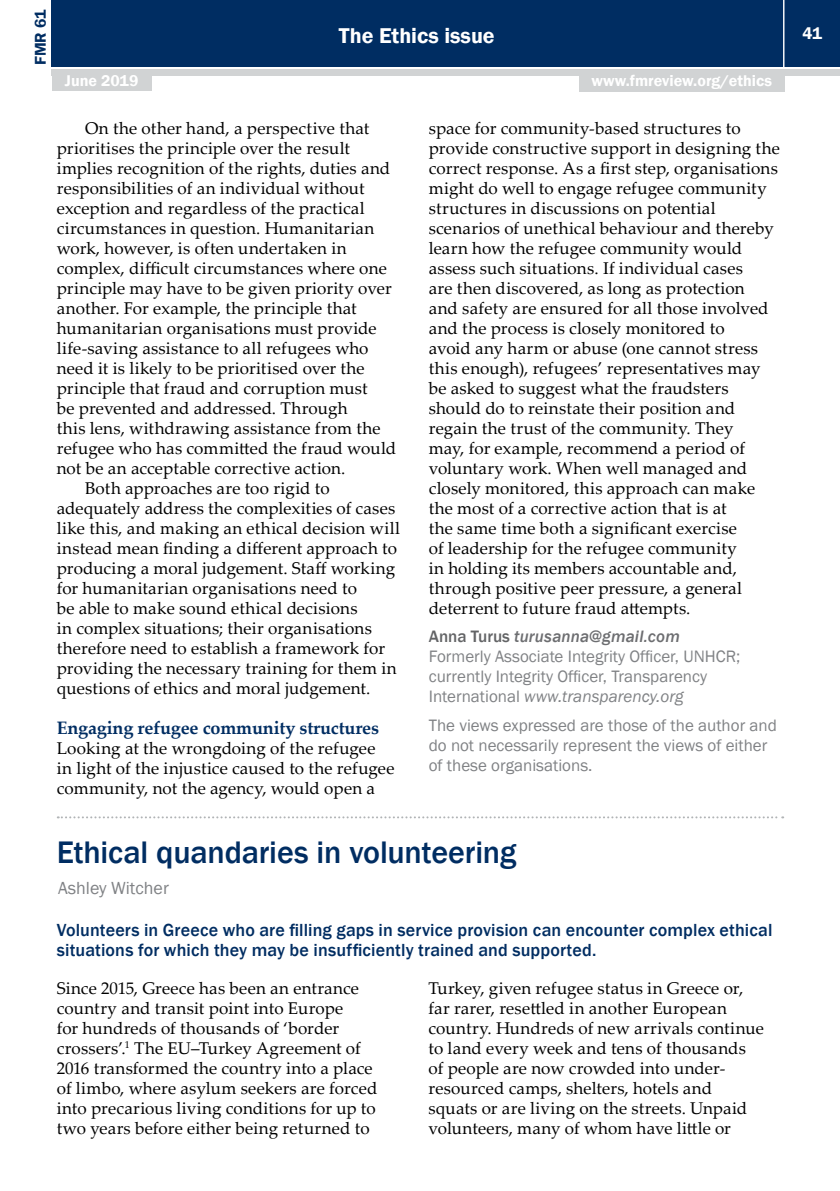
<style>
.page{position:relative;width:840px;height:1191px;background:#fff}
.page>*{position:absolute;margin:0;border:0;box-sizing:border-box;transform-origin:0 0}
.t1{font:500 32px "Franklin Gothic";letter-spacing:-.01em;color:#002d62}
.t2{font:600 22px "Franklin Gothic";color:#fff}
.t3{font:500 18px/20px "Franklin Gothic";letter-spacing:.01em;color:#002d62}
.t4{font:700 18px "Palatino Linotype";letter-spacing:-.01em;color:#002d62}
.t5{font:18px "Franklin Gothic";color:#808285}
.t6{font:17px/20px "Palatino Linotype";letter-spacing:.01em;color:#000}
.t7{font:17px/20px "Franklin Gothic";color:#808285}
.t8{font:600 17px "Franklin Gothic";color:#fff}
.t9{font:600 16px "Franklin Gothic";color:#fff}
.t10{font:600 16px "Franklin Gothic";color:#002d62}
.s1{font-weight:500;color:#636466}
.s2{font-weight:500;font-style:italic;color:#6d6e71}
.s3{font-style:italic}
</style>
<div class="page">
<div style="left:52px;top:0;width:787px;height:66px;background:#002d62"></div>
<div style="left:52px;top:69px;width:787px;height:6px;background:#d1d3d4"></div>
<hr style="left:782px;top:0;width:2px;height:68px;background:#fff">
<div style="left:52px;top:73px;width:99px;height:18px;background:#d1d3d4"></div>
<div style="left:578px;top:74px;width:206px;height:18px;background:#d1d3d4"></div>
<svg style="left:58px;top:816px;width:724px;height:2px"></svg>
<p class="t10" style="left:31px;top:65px;width:57px;rotate:-90deg">FMR 61</p>
<p class="t2" style="left:339px;top:22px;width:157px">The Ethics issue</p>
<p class="t9" style="left:65px;top:71px;width:75px">June 2019</p>
<p class="t9" style="left:591px;top:71px;width:182px">www.fmreview.org/ethics</p>
<p class="t6" style="left:85px;top:117px;width:286px">On the other hand, a perspective that</p>
<p class="t6" style="left:57px;top:137px;width:294px">prioritises the principle over the result</p>
<p class="t6" style="left:57px;top:157px;width:335px">implies recognition of the rights, duties and</p>
<p class="t6" style="left:57px;top:177px;width:309px">responsibilities of an individual without</p>
<p class="t6" style="left:57px;top:197px;width:309px">exception and regardless of the practical</p>
<p class="t6" style="left:57px;top:217px;width:319px">circumstances in question. Humanitarian</p>
<p class="t6" style="left:57px;top:237px;width:291px">work, however, is often undertaken in</p>
<p class="t6" style="left:57px;top:257px;width:331px">complex, difficult circumstances where one</p>
<p class="t6" style="left:57px;top:277px;width:336px">principle may have to be given priority over</p>
<p class="t6" style="left:57px;top:297px;width:301px">another. For example, the principle that</p>
<p class="t6" style="left:57px;top:317px;width:321px">humanitarian organisations must provide</p>
<p class="t6" style="left:57px;top:337px;width:313px">life-saving assistance to all refugees who</p>
<p class="t6" style="left:57px;top:357px;width:309px">need it is likely to be prioritised over the</p>
<p class="t6" style="left:57px;top:377px;width:312px">principle that fraud and corruption must</p>
<p class="t6" style="left:57px;top:397px;width:292px">be prevented and addressed. Through</p>
<p class="t6" style="left:57px;top:417px;width:325px">this lens, withdrawing assistance from the</p>
<p class="t6" style="left:57px;top:437px;width:341px">refugee who has committed the fraud would</p>
<p class="t6" style="left:57px;top:457px;width:290px">not be an acceptable corrective action.</p>
<p class="t6" style="left:85px;top:477px;width:246px">Both approaches are too rigid to</p>
<p class="t6" style="left:57px;top:497px;width:340px">adequately address the complexities of cases</p>
<p class="t6" style="left:57px;top:517px;width:344px">like this, and making an ethical decision will</p>
<p class="t6" style="left:57px;top:537px;width:341px">instead mean finding a different approach to</p>
<p class="t6" style="left:57px;top:557px;width:340px">producing a moral judgement. Staff working</p>
<p class="t6" style="left:57px;top:577px;width:301px">for humanitarian organisations need to</p>
<p class="t6" style="left:57px;top:597px;width:302px">be able to make sound ethical decisions</p>
<p class="t6" style="left:57px;top:617px;width:316px">in complex situations; their organisations</p>
<p class="t6" style="left:57px;top:637px;width:330px">therefore need to establish a framework for</p>
<p class="t6" style="left:57px;top:657px;width:341px">providing the necessary training for them in</p>
<p class="t6" style="left:57px;top:677px;width:315px">questions of ethics and moral judgement.</p>
<p class="t4" style="left:57px;top:715px;width:323px">Engaging refugee community structures</p>
<p class="t6" style="left:57px;top:737px;width:339px">Looking at the wrongdoing of the refugee in light of the injustice caused to the refugee community, not the agency, would open a</p>
<p class="t6" style="left:428px;top:117px;width:352px">space for community-based structures to provide constructive support in designing the correct response. As a first step, organisations might do well to engage refugee community structures in discussions on potential scenarios of unethical behaviour and thereby learn how the refugee community would assess such situations. If individual cases<br>are then discovered, as long as protection<br>and safety are ensured for all those involved and the process is closely monitored to<br>avoid any harm or abuse (one cannot stress this enough), refugees’ representatives may be asked to suggest what the fraudsters should do to reinstate their position and regain the trust of the community. They<br>may, for example, recommend a period of voluntary work. When well managed and closely monitored, this approach can make the most of a corrective action that is at<br>the same time both a significant exercise<br>of leadership for the refugee community<br>in holding its members accountable and, through positive peer pressure, a general deterrent to future fraud attempts.</p>
<p class="t7" style="left:428px;top:627px;width:313px"><span class="s1">Anna Turus</span> <span class="s2">turusanna@gmail.com </span>Formerly Associate Integrity Officer, UNHCR; currently Integrity Officer, Transparency International <span class="s3">www.transparency.org</span></p>
<p class="t7" style="left:428px;top:715px;width:349px">The views expressed are those of the author and do not necessarily represent the views of either of these organisations.</p>
<h1 class="t1" style="left:57px;top:832px;width:461px">Ethical quandaries in volunteering</h1>
<p class="t5" style="left:58px;top:877px;width:112px">Ashley Witcher</p>
<p class="t3" style="left:57px;top:920px;width:716px">Volunteers in Greece who are filling gaps in service provision can encounter complex ethical situations for which they may be insufficiently trained and supported.</p>
<p class="t6" style="left:57px;top:977px;width:322px">Since 2015, Greece has been an entrance country and transit point into Europe<br>for hundreds of thousands of ‘border crossers’.<sup>1</sup> The EU–Turkey Agreement of 2016 transformed the country into a place of limbo, where asylum seekers are forced into precarious living conditions for up to two years before either being returned to</p>
<p class="t6" style="left:428px;top:977px;width:337px">Turkey, given refugee status in Greece or, far rarer, resettled in another European country. Hundreds of new arrivals continue to land every week and tens of thousands of people are now crowded into under&shy;resourced camps, shelters, hotels and squats or are living on the streets. Unpaid volunteers, many of whom have little or</p>
<p class="t8" style="left:801px;top:23px;width:21px">41</p>
</div>
